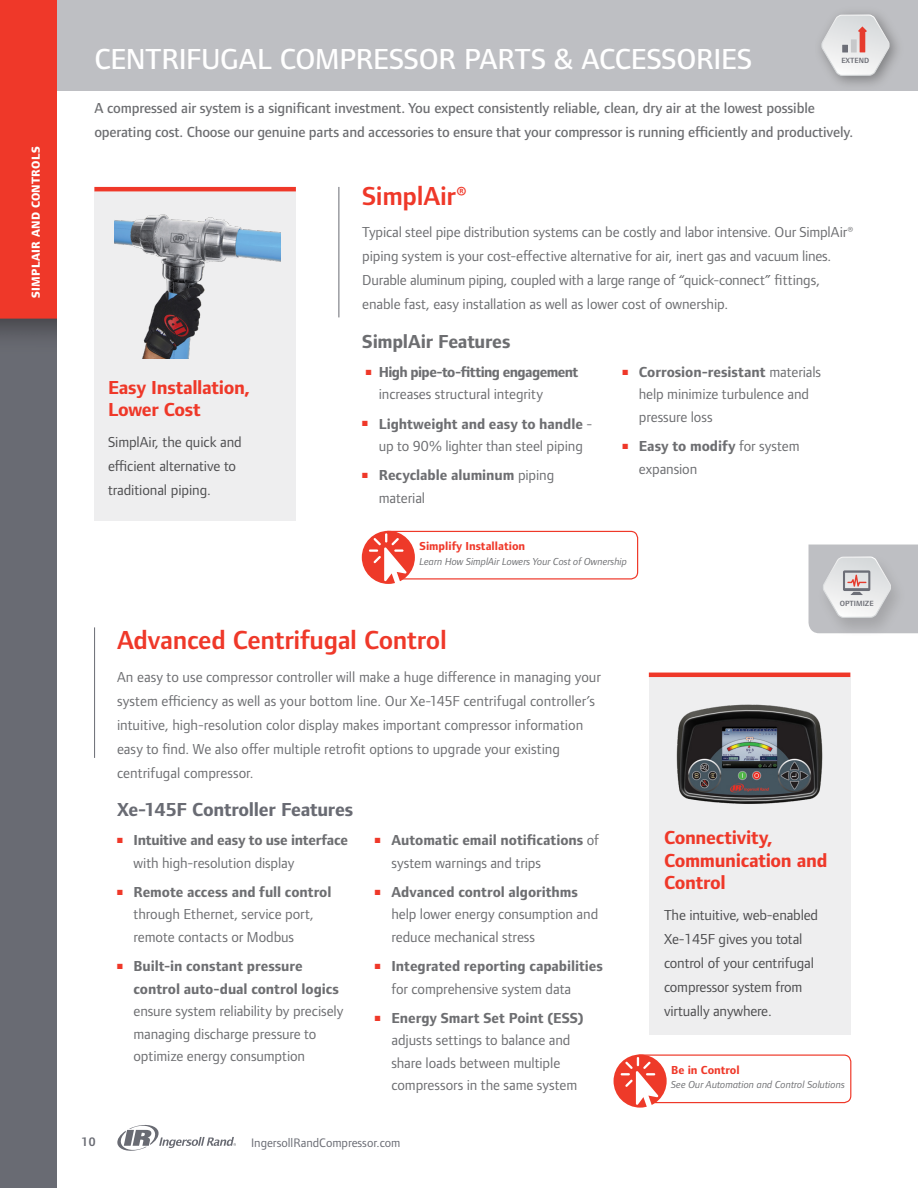
<style>
.page{position:relative;width:918px;height:1188px;background:#fff}
.page>*{position:absolute;margin:0;border:0;box-sizing:border-box;transform-origin:0 0}
.t1{font:500 30px "Foundry Form Sans";letter-spacing:-.005em;color:#fff}
.t2{font:600 27px "Foundry Form Sans";letter-spacing:-.015em;color:#ef3829}
.t3{font:700 19.5px/22.5px "Foundry Form Sans";letter-spacing:-.015em;color:#ef3829}
.t4{font:700 19.5px "Foundry Form Sans";letter-spacing:-.015em;color:#696b73}
.t5{font:700 19.5px "Foundry Form Sans";letter-spacing:-.015em;color:#6d6e71}
.t6{font:15px/22.5px "Foundry Form Sans";letter-spacing:-.005em;color:#6d6e71}
.t7{font:700 15px/22.5px "Foundry Form Sans";letter-spacing:-.005em;color:#6d6e71}
.t8{font:500 15px/24px "Foundry Form Sans";letter-spacing:-.01em;color:#6d6e71}
.t9{font:15px/24px "Foundry Form Sans";letter-spacing:-.01em;color:#4d4d4f}
.t10{font:700 15px/22.5px "Foundry Form Sans";letter-spacing:-.04em;color:#6d6e71}
.t11{font:12.75px "Foundry Form Sans";color:#696b73}
.t12{font:600 12.75px "Foundry Form Sans";color:#696b73}
.t13{font:700 12px "Foundry Form Sans";color:#ef3829}
.t14{font:800 12px "Foundry Form Sans";letter-spacing:.02em;color:#fff}
.t15{font:italic 10.5px "Foundry Form Sans";letter-spacing:-.005em;color:#6d6e71}
.t16{font:600 7.8px "Foundry Form Sans";color:#6a6c74}
.s1{color:#ef3829}
.s2{font-weight:400}
.s3{font-weight:700}
</style>
<div class="page">
<div style="left:56px;top:0;width:862px;height:91px;background:#bebfc3"></div>
<svg style="left:117px;top:1125px;width:119px;height:26px"></svg>
<img style="left:0;top:0;width:56px;height:1188px">
<hr style="left:339px;top:187px;width:1px;height:130px;background:#696b73">
<div style="left:94px;top:191px;width:202px;height:330px;background:#eeeeef"></div>
<hr style="left:94px;top:187px;width:202px;height:4px;background:#ef3829">
<img style="left:115px;top:195px;width:165px;height:164px">
<div style="left:649px;top:677px;width:201px;height:357px;background:#eeeeef"></div>
<hr style="left:649px;top:673px;width:201px;height:4px;background:#ef3829">
<hr style="left:94px;top:627px;width:1px;height:131px;background:#696b73">
<img style="left:659px;top:689px;width:181px;height:122px">
<img style="left:815px;top:5px;width:91px;height:86px">
<svg style="left:820px;top:14px;width:71px;height:62px"></svg>
<svg style="left:808px;top:545px;width:110px;height:88px;background:#c7c7ca"></svg>
<div style="left:381px;top:531px;width:257px;height:49px;border:1px solid #ef3829;border-radius:7px"></div>
<div style="left:362px;top:531px;width:53px;height:53px;background:#ee3a29;border-radius:50%"></div>
<svg style="left:369px;top:533px;width:38px;height:51px"></svg>
<div style="left:633px;top:1055px;width:218px;height:48px;border:1px solid #ef3829;border-radius:7px"></div>
<div style="left:614px;top:1054px;width:53px;height:54px;background:#ee3a29;border-radius:50%"></div>
<svg style="left:621px;top:1057px;width:37px;height:51px"></svg>
<p class="t14" style="left:29px;top:298px;width:152px;rotate:-90deg">SIMPLAIR AND CONTROLS</p>
<h1 class="t1" style="left:94px;top:42px;width:659px">CENTRIFUGAL COMPRESSOR PARTS &amp; ACCESSORIES</h1>
<p class="t8" style="left:94px;top:96px;width:760px">A compressed air system is a significant investment. You expect consistently reliable, clean, dry air at the lowest possible operating cost. Choose our genuine parts and accessories to ensure that your compressor is running efficiently and productively.</p>
<p class="t16" style="left:841px;top:56px;width:29px">EXTEND</p>
<h3 class="t3" style="left:108px;top:376px;width:143px">Easy Installation,<br>Lower Cost</h3>
<p class="t9" style="left:108px;top:430px;width:135px">SimplAir, the quick and efficient alternative to traditional piping.</p>
<h2 class="t2" style="left:362px;top:180px;width:106px">SimplAir®</h2>
<p class="t6" style="left:362px;top:220px;width:493px;line-height:24px">Typical steel pipe distribution systems can be costly and labor intensive. Our SimplAir® piping system is your cost-effective alternative for air, inert gas and vacuum lines.<br>Durable aluminum piping, coupled with a large range of “quick-connect” fittings, enable fast, easy installation as well as lower cost of ownership.</p>
<h3 class="t5" style="left:362px;top:330px;width:150px">SimplAir Features</h3>
<p class="t10" style="left:379px;top:361px;width:201px;text-indent:-13px"><span class="s1">■</span> High pipe-to-fitting engagement <span class="s2">increases structural integrity</span></p>
<p class="t6" style="left:362px;top:412px;width:232px;text-align:center"><span class="s1">■</span> <span class="s3">Lightweight and easy to handle</span> - up to 90% lighter than steel piping</p>
<p class="t7" style="left:379px;top:464px;width:177px;text-indent:-16px"><span class="s1">■</span> Recyclable aluminum <span class="s2">piping material</span></p>
<p class="t6" style="left:639px;top:361px;width:184px;text-indent:-16px"><span class="s1">■</span> <span class="s3">Corrosion-resistant</span> materials help minimize turbulence and pressure loss</p>
<p class="t6" style="left:639px;top:435px;width:162px;text-indent:-16px"><span class="s1">■</span> <span class="s3">Easy to modify</span> for system expansion</p>
<p class="t13" style="left:419px;top:539px;width:107px">Simplify Installation</p>
<p class="t15" style="left:419px;top:556px;width:209px">Learn How SimplAir Lowers Your Cost of Ownership</p>
<p class="t16" style="left:840px;top:599px;width:35px">OPTIMIZE</p>
<h2 class="t2" style="left:117px;top:624px;width:331px">Advanced Centrifugal Control</h2>
<p class="t6" style="left:117px;top:665px;width:485px;line-height:24px">An easy to use compressor controller will make a huge difference in managing your system efficiency as well as your bottom line. Our Xe-145F centrifugal controller’s intuitive, high-resolution color display makes important compressor information easy to find. We also offer multiple retrofit options to upgrade your existing centrifugal compressor.</p>
<h3 class="t4" style="left:117px;top:798px;width:238px">Xe-145F Controller Features</h3>
<p class="t7" style="left:134px;top:829px;width:216px;text-indent:-16px"><span class="s1">■</span> Intuitive and easy to use interface <span class="s2">with high-resolution display</span></p>
<p class="t6" style="left:134px;top:881px;width:199px;text-indent:-16px"><span class="s1">■</span> <span class="s3">Remote access and full control </span>through Ethernet, service port, remote contacts or Modbus</p>
<p class="t7" style="left:134px;top:955px;width:207px;text-indent:-16px"><span class="s1">■</span> Built-in constant pressure control auto-dual control logics</p>
<p class="t6" style="left:134px;top:1000px;width:211px">ensure system reliability by precisely managing discharge pressure to optimize energy consumption</p>
<p class="t7" style="left:391px;top:829px;width:209px;text-indent:-16px"><span class="s1">■</span> Automatic email notifications <span class="s2">of system warnings and trips</span></p>
<p class="t6" style="left:391px;top:881px;width:208px;text-indent:-16px"><span class="s1">■</span> <span class="s3">Advanced control algorithms </span>help lower energy consumption and reduce mechanical stress</p>
<p class="t7" style="left:391px;top:955px;width:213px;text-indent:-16px"><span class="s1">■</span> Integrated reporting capabilities <span class="s2">for comprehensive system data</span></p>
<p class="t6" style="left:391px;top:1007px;width:194px;text-indent:-16px"><span class="s1">■</span> <span class="s3">Energy Smart Set Point (ESS) </span>adjusts settings to balance and share loads between multiple compressors in the same system</p>
<p class="t12" style="left:81px;top:1135px;width:16px">10</p>
<p class="t11" style="left:251px;top:1135px;width:151px">IngersollRandCompressor.com</p>
<h3 class="t3" style="left:664px;top:827px;width:165px">Connectivity,<br>Communication and<br>Control</h3>
<p class="t9" style="left:664px;top:903px;width:156px">The intuitive, web-enabled<br>Xe-145F gives you total control of your centrifugal compressor system from virtually anywhere.</p>
<p class="t13" style="left:671px;top:1063px;width:70px">Be in Control</p>
<p class="t15" style="left:671px;top:1078px;width:175px">See Our Automation and Control Solutions</p>
</div>
